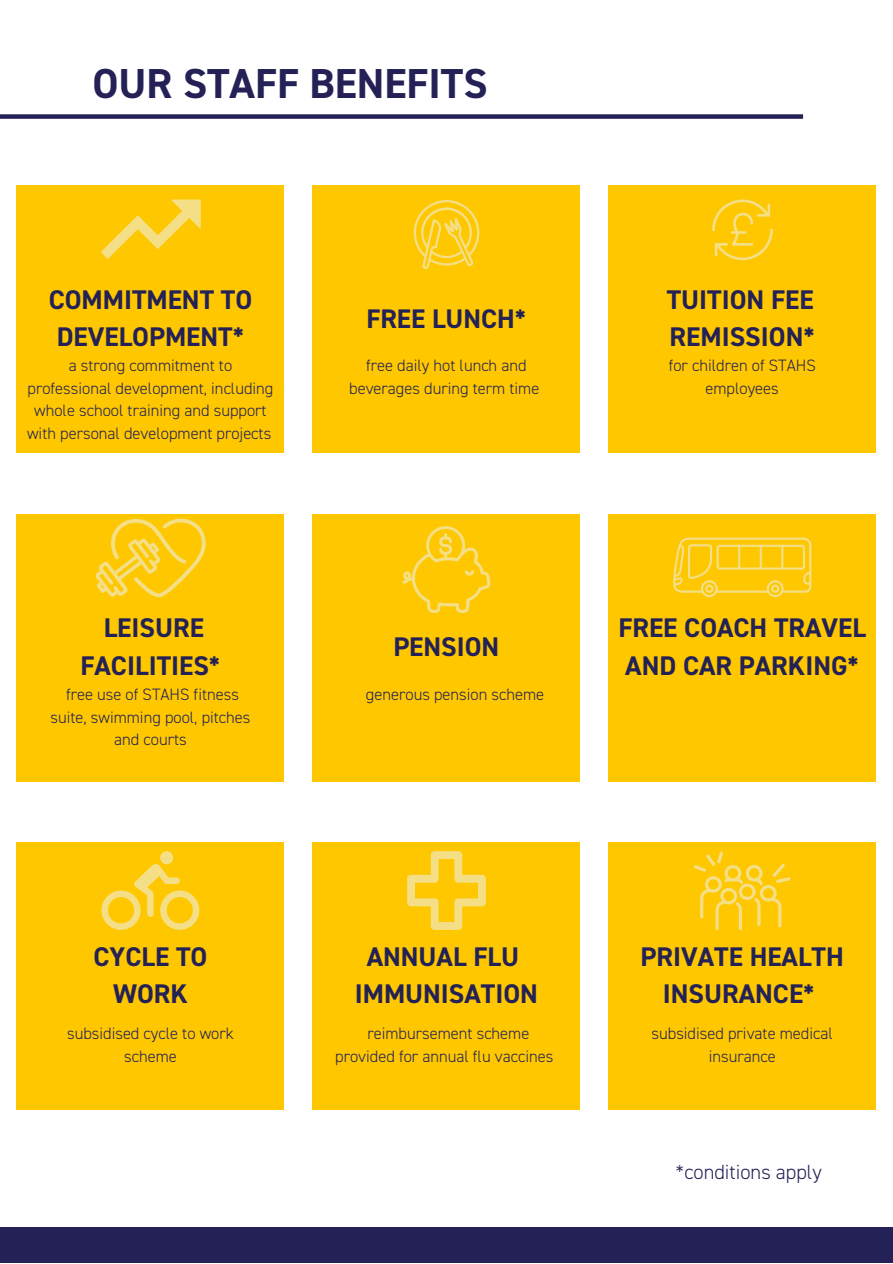
<style>
.page{position:relative;width:893px;height:1264px;background:#fff}
.page>*{position:absolute;margin:0;border:0;box-sizing:border-box;transform-origin:0 0}
.t1{font:700 42px "DIN2014";color:#232155}
.t2{font:700 27px/37px "DIN2014";color:#232155}
.t3{font:700 26.85px "DIN2014";color:#232155}
.t4{font:300 20.4px "DIN2014";color:#232155}
.t5{font:300 16.5px/22.5px "DIN2014";color:#232155;text-align:center}
</style>
<div class="page">
<div style="left:17px;top:185px;width:267px;height:268px;background:#fec700"></div>
<div style="left:312px;top:185px;width:268px;height:268px;background:#fec700"></div>
<div style="left:608px;top:185px;width:268px;height:268px;background:#fec700"></div>
<svg style="left:413px;top:200px;width:66px;height:69px"></svg>
<div style="left:17px;top:513px;width:267px;height:268px;background:#fec700"></div>
<div style="left:312px;top:513px;width:268px;height:268px;background:#fec700"></div>
<div style="left:608px;top:513px;width:268px;height:268px;background:#fec700"></div>
<svg style="left:712px;top:199px;width:60px;height:61px"></svg>
<div style="left:17px;top:842px;width:267px;height:267px;background:#fec700"></div>
<div style="left:312px;top:842px;width:268px;height:267px;background:#fec700"></div>
<div style="left:608px;top:842px;width:268px;height:267px;background:#fec700"></div>
<svg style="left:694px;top:851px;width:96px;height:78px"></svg>
<svg style="left:407px;top:851px;width:79px;height:78px"></svg>
<svg style="left:95px;top:518px;width:111px;height:79px"></svg>
<div style="left:0;top:114px;width:803px;height:5px;background:#232155"></div>
<div style="left:0;top:1227px;width:892px;height:35px;background:#232155"></div>
<svg style="left:101px;top:851px;width:98px;height:78px"></svg>
<svg style="left:673px;top:537px;width:138px;height:60px"></svg>
<svg style="left:101px;top:199px;width:100px;height:60px"></svg>
<svg style="left:402px;top:526px;width:88px;height:87px"></svg>
<p class="t1" style="left:92px;top:58px;width:396px">OUR STAFF BENEFITS</p>
<p class="t2" style="left:666px;top:282px;width:148px">TUITION FEE</p>
<p class="t2" style="left:669px;top:319px;width:147px">REMISSION*</p>
<p class="t2" style="left:49px;top:282px;width:205px">COMMITMENT TO<br>DEVELOPMENT*</p>
<p class="t5" style="left:27px;top:355px;width:248px">a strong commitment to professional development, including whole school training and support with personal development projects</p>
<p class="t5" style="left:668px;top:355px;width:148px">for children of STAHS employees</p>
<p class="t3" style="left:366px;top:302px;width:161px">FREE LUNCH*</p>
<p class="t5" style="left:349px;top:355px;width:192px">free daily hot lunch and beverages during term time</p>
<p class="t2" style="left:104px;top:610px;width:102px">LEISURE</p>
<p class="t2" style="left:80px;top:647px;width:141px">FACILITIES*</p>
<p class="t5" style="left:50px;top:683px;width:201px">free use of STAHS fitness suite, swimming pool, pitches and courts</p>
<p class="t2" style="left:393px;top:629px;width:107px">PENSION</p>
<p class="t5" style="left:366px;top:683px;width:180px">generous pension scheme</p>
<p class="t2" style="left:618px;top:610px;width:249px">FREE COACH TRAVEL<br>AND CAR PARKING*</p>
<p class="t2" style="left:94px;top:938px;width:115px;text-align:center">CYCLE TO<br>WORK</p>
<p class="t5" style="left:67px;top:1022px;width:168px">subsidised cycle to work scheme</p>
<p class="t5" style="left:335px;top:1022px;width:220px">reimbursement scheme provided for annual flu vaccines</p>
<p class="t5" style="left:651px;top:1022px;width:183px">subsidised private medical insurance</p>
<p class="t2" style="left:367px;top:938px;width:154px">ANNUAL FLU</p>
<p class="t2" style="left:355px;top:975px;width:185px">IMMUNISATION</p>
<p class="t2" style="left:640px;top:938px;width:205px;text-align:center">PRIVATE HEALTH<br>INSURANCE*</p>
<p class="t4" style="left:675px;top:1159px;width:148px">*conditions apply</p>
</div>
